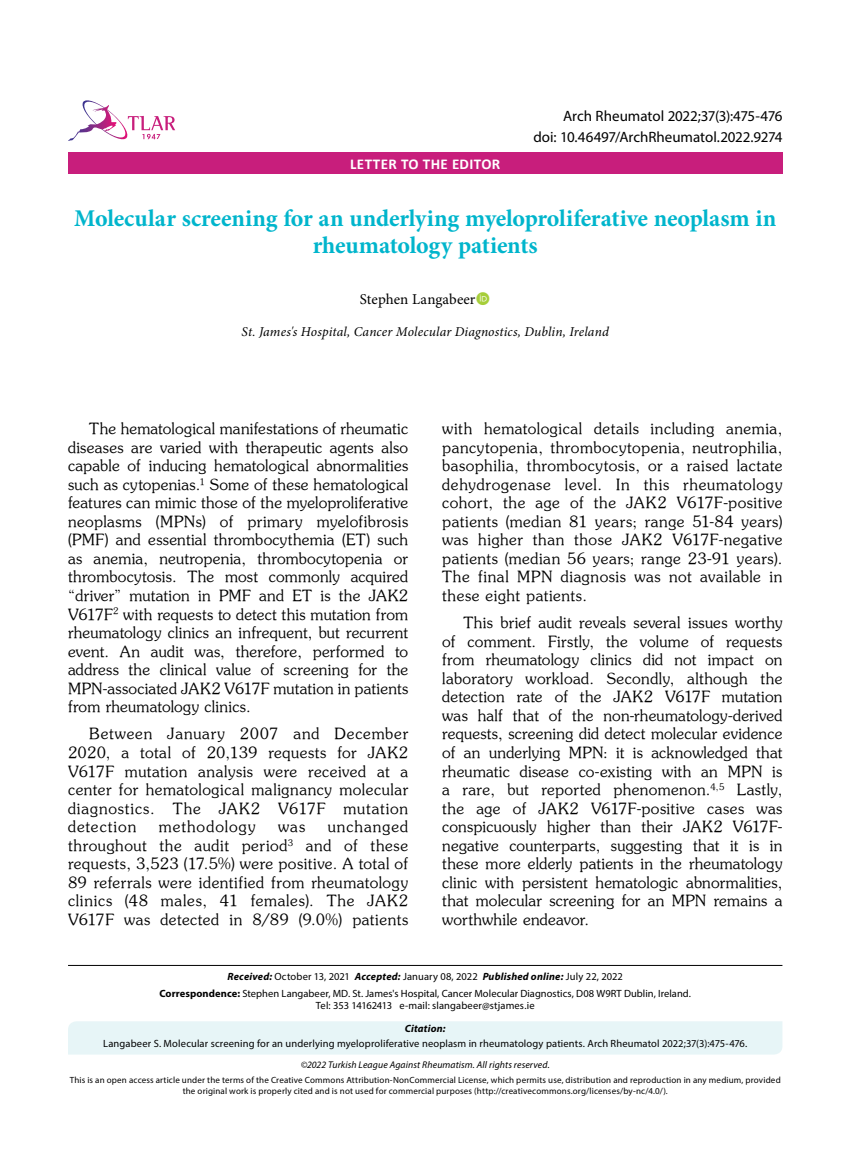
<style>
.page{position:relative;width:859px;height:1170px;background:#fff}
.page>*{position:absolute;margin:0;border:0;box-sizing:border-box;transform-origin:0 0}
.t1{font:700 24px/27px "Minion Pro";letter-spacing:-.01em;color:#00b5cc;text-align:center}
.t2{font:15.45px/18.6px "Souvenir Turk";letter-spacing:.03em;color:#000;text-align:justify}
.t3{font:15.45px "Souvenir Turk";letter-spacing:.06em;color:#000}
.t4{font:15px "Myriad Pro";letter-spacing:-.005em;color:#000}
.t5{font:700 15px "Calibri";letter-spacing:.025em;color:#fff}
.t6{font:15px "Minion Pro";color:#000}
.t7{font:italic 13.5px "Minion Pro";letter-spacing:.01em;color:#000}
.t8{font:10.5px/16.8px "Myriad Pro";letter-spacing:.01em;color:#000;text-align:center}
.t9{font:italic 700 10.5px "Myriad Pro";letter-spacing:.02em;color:#000}
.t10{font:italic 9.75px "Myriad Pro";letter-spacing:.01em;color:#000}
.t11{font:9px/10.8px "Myriad Pro";letter-spacing:.015em;color:#000;text-align:center}
.s1{font-weight:700;font-style:italic}
.s2{font-weight:700}
</style>
<div class="page">
<div style="left:68px;top:152px;width:714px;height:22px;background:#c81e7c"></div>
<svg style="left:68px;top:100px;width:107px;height:41px"></svg>
<hr style="left:68px;top:965px;width:714px;height:1px;background:#000">
<div style="left:68px;top:1021px;width:714px;height:33px;background:#e7f5f7"></div>
<p class="t4" style="left:563px;top:107px;width:221px">Arch Rheumatol 2022;37(3):475-476</p>
<p class="t4" style="left:533px;top:127px;width:251px">doi: 10.46497/ArchRheumatol.2022.9274</p>
<p class="t5" style="left:350px;top:153px;width:152px">LETTER TO THE EDITOR</p>
<h1 class="t1" style="left:74px;top:204px;width:704px">Molecular screening for an underlying myeloproliferative neoplasm in rheumatology patients</h1>
<p class="t6" style="left:360px;top:289px;width:117px">Stephen Langabeer</p>
<p class="t7" style="left:242px;top:323px;width:369px">St. James's Hospital, Cancer Molecular Diagnostics, Dublin, Ireland</p>
<p class="t2" style="left:68px;top:419px;width:342px;text-indent:21px">The hematological manifestations of rheumatic diseases are varied with therapeutic agents also capable of inducing hematological abnormalities such as cytopenias.<sup>1</sup> Some of these hematological features can mimic those of the myeloproliferative neoplasms (MPNs) of primary myelofibrosis (PMF) and essential thrombocythemia (ET) such as anemia, neutropenia, thrombocytopenia or thrombocytosis. The most commonly acquired “driver” mutation in PMF and ET is the JAK2<br>V617F<sup>2</sup> with requests to detect this mutation from rheumatology clinics an infrequent, but recurrent event. An audit was, therefore, performed to address the clinical value of screening for the MPN-associated JAK2 V617F mutation in patients from rheumatology clinics.</p>
<p class="t2" style="left:68px;top:724px;width:342px;text-indent:21px">Between January 2007 and December 2020, a total of 20,139 requests for JAK2<br>V617F mutation analysis were received at a center for hematological malignancy molecular diagnostics. The JAK2 V617F mutation detection</p>
<p class="t2" style="left:68px;top:816px;width:342px;text-indent:260px">unchanged throughout the audit period<sup>3</sup> and of these requests, 3,523 (17.5%) were positive. A total of 89 referrals were identified from rheumatology clinics (48 males, 41 females). The JAK2<br>V617F was detected in 8/89 (9.0%) patients</p>
<p class="t3" style="left:159px;top:817px;width:98px">methodology</p>
<p class="t2" style="left:278px;top:816px;width:29px">was</p>
<p class="t2" style="left:442px;top:419px;width:342px">with hematological details including anemia, pancytopenia, thrombocytopenia, neutrophilia, basophilia, thrombocytosis, or a raised lactate dehydrogenase level. In this rheumatology cohort, the age of the JAK2 V617F-positive patients (median 81 years; range 51-84 years) was higher than those JAK2 V617F-negative patients (median 56 years; range 23-91 years).<br>The final MPN diagnosis was not available in these eight patients.</p>
<p class="t2" style="left:442px;top:613px;width:342px;text-indent:21px">This brief audit reveals several issues worthy of comment. Firstly, the volume of requests from rheumatology clinics did not impact on laboratory workload. Secondly, although the detection rate of the JAK2 V617F mutation was half that of the non-rheumatology-derived requests, screening did detect molecular evidence of an underlying MPN: it is acknowledged that rheumatic disease co-existing with an MPN is a rare, but reported phenomenon.<sup>4,5</sup> Lastly, the age of JAK2 V617F-positive cases was conspicuously higher than their JAK2 V617F&shy;negative counterparts, suggesting that it is in these more elderly patients in the rheumatology clinic with persistent hematologic abnormalities, that molecular screening for an MPN remains a worthwhile endeavor.</p>
<p class="t8" style="left:159px;top:967px;width:533px"><span class="s1">Received:</span> October 13, 2021 <span class="s1">Accepted:</span> January 08, 2022 <span class="s1">Published online:</span> July 22, 2022<br><span class="s2">Correspondence:</span> Stephen Langabeer, MD. St. James's Hospital, Cancer Molecular Diagnostics, D08 W9RT Dublin, Ireland.</p>
<p class="t8" style="left:316px;top:997px;width:220px">Tel: 353 14162413 e-mail: slangabeer@stjames.ie</p>
<p class="t9" style="left:405px;top:1021px;width:42px">Citation:</p>
<p class="t8" style="left:103px;top:1034px;width:646px">Langabeer S. Molecular screening for an underlying myeloproliferative neoplasm in rheumatology patients. Arch Rheumatol 2022;37(3):475-476.</p>
<p class="t10" style="left:301px;top:1058px;width:251px">©2022 Turkish League Against Rheumatism. All rights reserved.</p>
<p class="t11" style="left:70px;top:1074px;width:713px">This is an open access article under the terms of the Creative Commons Attribution-NonCommercial License, which permits use, distribution and reproduction in any medium, provided the original work is properly cited and is not used for commercial purposes (http://creativecommons.org/licenses/by-nc/4.0/).</p>
</div>
